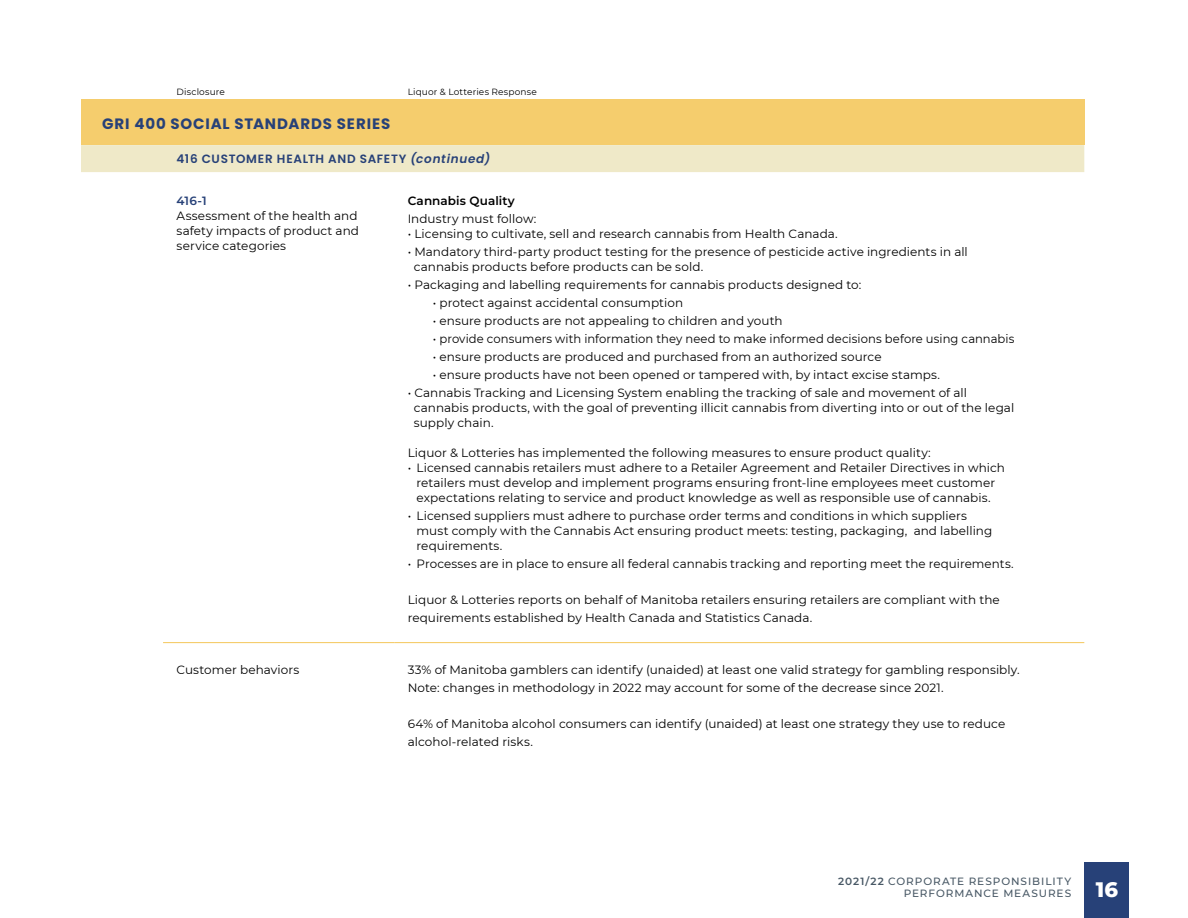
<style>
.page{position:relative;width:1188px;height:918px;background:#fff}
.page>*{position:absolute;margin:0;border:0;box-sizing:border-box;transform-origin:0 0}
.TABLE_-_section_head{font:700 15px "Poppins";letter-spacing:.055em;color:#274178}
.TABLE_-_Body{font:12px/15px "Montserrat";letter-spacing:.005em;color:#000}
.bullets{font:12px/18px "Montserrat";letter-spacing:.005em;color:#000}
.TABLE_-_Body-2{font:600 12px "Poppins";letter-spacing:.055em;color:#274178}
.TABLE_-_Body-3{font:600 12px "Montserrat";letter-spacing:.01em;color:#000}
.TABLE_-_Body-4{font:600 12px "Montserrat";color:#274178}
.t1{font:500 10.5px/12px "Montserrat";letter-spacing:.09em;color:#485865}
.TABLE_-_Body-5{font:9px "Montserrat";letter-spacing:.02em;color:#000}
.s1{font-style:italic}
.s2{font-weight:600}
.s3{font-weight:800;font-size:21px;color:#fff}
</style>
<div class="page">
<div style="left:1085px;top:862px;width:44px;height:56px;background:#274178"></div>
<div style="left:81px;top:99px;width:1003px;height:46px;background:#f5cd6d"></div>
<div style="left:81px;top:145px;width:1003px;height:27px;background:#efe9c8"></div>
<hr style="left:163px;top:642px;width:231px;height:1px;background:#f5cd6d">
<hr style="left:394px;top:642px;width:690px;height:1px;background:#f5cd6d">
<p class="TABLE_-_Body-5" style="left:177px;top:85px;width:50px">Disclosure</p>
<p class="TABLE_-_Body-5" style="left:408px;top:85px;width:131px">Liquor &amp; Lotteries Response</p>
<p class="TABLE_-_section_head" style="left:102px;top:115px;width:290px">GRI 400 SOCIAL STANDARDS SERIES</p>
<p class="TABLE_-_Body-2" style="left:177px;top:152px;width:315px">416 CUSTOMER HEALTH AND SAFETY <span class="s1">(continued)</span></p>
<p class="TABLE_-_Body-4" style="left:177px;top:193px;width:32px">416-1</p>
<p class="TABLE_-_Body" style="left:177px;top:208px;width:184px">Assessment of the health and safety impacts of product and service categories</p>
<p class="TABLE_-_Body-3" style="left:408px;top:193px;width:109px">Cannabis Quality</p>
<p class="TABLE_-_Body" style="left:408px;top:211px;width:130px">Industry must follow:</p>
<p class="TABLE_-_Body" style="left:408px;top:226px;width:432px">• Licensing to cultivate, sell and research cannabis from Health Canada.</p>
<p class="TABLE_-_Body" style="left:414px;top:244px;width:555px;text-indent:-6px">• Mandatory third-party product testing for the presence of pesticide active ingredients in all cannabis products before products can be sold.</p>
<p class="TABLE_-_Body" style="left:408px;top:277px;width:455px">• Packaging and labelling requirements for cannabis products designed to:</p>
<p class="TABLE_-_Body" style="left:433px;top:295px;width:252px">• protect against accidental consumption</p>
<p class="TABLE_-_Body" style="left:433px;top:313px;width:351px">• ensure products are not appealing to children and youth</p>
<p class="TABLE_-_Body" style="left:433px;top:331px;width:583px">• provide consumers with information they need to make informed decisions before using cannabis</p>
<p class="TABLE_-_Body" style="left:433px;top:349px;width:450px">• ensure products are produced and purchased from an authorized source</p>
<p class="TABLE_-_Body" style="left:433px;top:367px;width:509px">• ensure products have not been opened or tampered with, by intact excise stamps.</p>
<p class="TABLE_-_Body" style="left:414px;top:385px;width:602px;text-indent:-6px">• Cannabis Tracking and Licensing System enabling the tracking of sale and movement of all cannabis products, with the goal of preventing illicit cannabis from diverting into or out of the legal supply chain.</p>
<p class="TABLE_-_Body" style="left:408px;top:445px;width:525px">Liquor &amp; Lotteries has implemented the following measures to ensure product quality:</p>
<p class="TABLE_-_Body" style="left:408px;top:460px;width:599px;text-align:center">• Licensed cannabis retailers must adhere to a Retailer Agreement and Retailer Directives in which retailers must develop and implement programs ensuring front-line employees meet customer</p>
<p class="bullets" style="left:417px;top:489px;width:576px">expectations relating to service and product knowledge as well as responsible use of cannabis.</p>
<p class="TABLE_-_Body" style="left:417px;top:508px;width:577px;text-indent:-9px">• Licensed suppliers must adhere to purchase order terms and conditions in which suppliers must comply with the Cannabis Act ensuring product meets: testing, packaging, and labelling requirements.</p>
<p class="TABLE_-_Body" style="left:408px;top:556px;width:608px">• Processes are in place to ensure all federal cannabis tracking and reporting meet the requirements.</p>
<p class="TABLE_-_Body" style="left:408px;top:591px;width:594px;line-height:18px">Liquor &amp; Lotteries reports on behalf of Manitoba retailers ensuring retailers are compliant with the requirements established by Health Canada and Statistics Canada.</p>
<p class="TABLE_-_Body" style="left:177px;top:662px;width:124px">Customer behaviors</p>
<p class="bullets" style="left:408px;top:661px;width:613px">33% of Manitoba gamblers can identify (unaided) at least one valid strategy for gambling responsibly.<br>Note: changes in methodology in 2022 may account for some of the decrease since 2021.</p>
<p class="bullets" style="left:408px;top:715px;width:599px">64% of Manitoba alcohol consumers can identify (unaided) at least one strategy they use to reduce alcohol-related risks.</p>
<p class="t1" style="left:904px;top:874px;width:216px;text-indent:-66px"><span class="s2">2021/22</span> CORPORATE RESPONSIBILITY<br>PERFORMANCE MEASURES <span class="s3">16</span></p>
</div>
